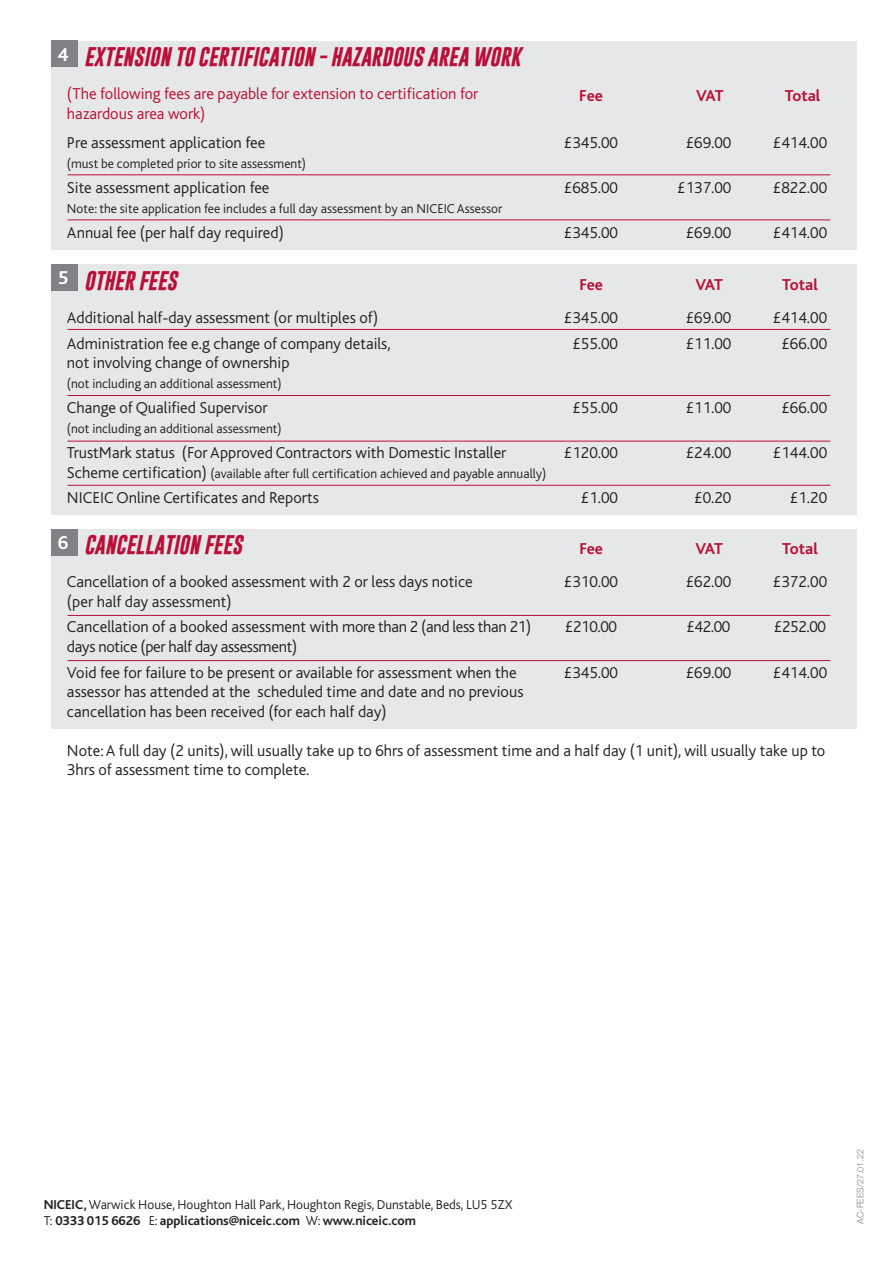
<style>
.page{position:relative;width:893px;height:1263px;background:#fff}
.page>*{position:absolute;margin:0;border:0;box-sizing:border-box;transform-origin:0 0}
.t1{font:italic 700 19.5px "Gobold";color:#b90f36}
.t2{font:700 19.5px "Bliss";color:#fff}
.t3{font:300 16.5px/19.5px "Bliss";color:#231f20}
.t4{font:300 16.5px "Bliss";color:#b90f36}
.t5{font:700 16.5px "Bliss";letter-spacing:-.01em;color:#b90f36}
.t6{font:300 16.5px "Bliss";letter-spacing:-.02em;color:#231f20}
.t7{font:300 13.5px "Bliss";color:#231f20}
.t8{font:700 13.5px "Bliss";letter-spacing:-.005em;color:#231f20}
.t9{font:300 9px "Helvetica Neue";color:#808285}
.s1{font-size:16.5px}
.s2{font-weight:700}
.s3{font-weight:300}
</style>
<div class="page">
<div style="left:51px;top:265px;width:806px;height:250px;background:#e6e7e9"></div>
<hr style="left:68px;top:395px;width:762px;height:1px;background:#b90f36">
<hr style="left:68px;top:441px;width:762px;height:1px;background:#b90f36">
<hr style="left:68px;top:485px;width:762px;height:1px;background:#b90f36">
<hr style="left:68px;top:329px;width:762px;height:1px;background:#b90f36">
<div style="left:51px;top:265px;width:26px;height:26px;background:#808285"></div>
<div style="left:51px;top:529px;width:806px;height:200px;background:#e6e7e9"></div>
<hr style="left:68px;top:615px;width:762px;height:1px;background:#b90f36">
<hr style="left:68px;top:660px;width:762px;height:1px;background:#b90f36">
<div style="left:51px;top:529px;width:26px;height:26px;background:#808285"></div>
<div style="left:51px;top:41px;width:806px;height:208px;background:#e6e7e9"></div>
<hr style="left:68px;top:219px;width:762px;height:1px;background:#b90f36">
<hr style="left:68px;top:174px;width:762px;height:1px;background:#b90f36">
<div style="left:51px;top:41px;width:26px;height:26px;background:#808285"></div>
<p class="t2" style="left:58px;top:47px;width:12px">4</p>
<p class="t1" style="left:84px;top:48px;width:438px">EXTENSION TO CERTIFICATION - HAZARDOUS AREA WORK</p>
<p class="t4" style="left:67px;top:88px;width:413px">(The following fees are payable for extension to certification for</p>
<p class="t5" style="left:579px;top:89px;width:25px">Fee</p>
<p class="t5" style="left:696px;top:89px;width:29px">VAT</p>
<p class="t5" style="left:785px;top:89px;width:37px">Total</p>
<p class="t4" style="left:67px;top:107px;width:140px">hazardous area work)</p>
<p class="t3" style="left:67px;top:134px;width:200px">Pre assessment application fee</p>
<p class="t3" style="left:564px;top:134px;width:56px">£345.00</p>
<p class="t3" style="left:686px;top:134px;width:47px">£69.00</p>
<p class="t3" style="left:773px;top:134px;width:56px">£414.00</p>
<p class="t7" style="left:67px;top:158px;width:241px">(must be completed prior to site assessment)</p>
<p class="t3" style="left:67px;top:179px;width:204px">Site assessment application fee</p>
<p class="t3" style="left:564px;top:179px;width:56px">£685.00</p>
<p class="t3" style="left:677px;top:179px;width:56px">£137.00</p>
<p class="t3" style="left:773px;top:179px;width:56px">£822.00</p>
<p class="t7" style="left:67px;top:203px;width:437px">Note: the site application fee includes a full day assessment by an NICEIC Assessor</p>
<p class="t3" style="left:67px;top:224px;width:218px">Annual fee (per half day required)</p>
<p class="t3" style="left:564px;top:224px;width:56px">£345.00</p>
<p class="t3" style="left:686px;top:224px;width:47px">£69.00</p>
<p class="t3" style="left:773px;top:224px;width:56px">£414.00</p>
<p class="t2" style="left:58px;top:270px;width:12px">5</p>
<p class="t1" style="left:84px;top:272px;width:94px">OTHER FEES</p>
<p class="t5" style="left:579px;top:278px;width:25px">Fee</p>
<p class="t5" style="left:695px;top:278px;width:29px">VAT</p>
<p class="t5" style="left:782px;top:278px;width:37px">Total</p>
<p class="t3" style="left:67px;top:309px;width:313px">Additional half-day assessment (or multiples of)</p>
<p class="t3" style="left:564px;top:309px;width:56px">£345.00</p>
<p class="t3" style="left:686px;top:309px;width:47px">£69.00</p>
<p class="t3" style="left:773px;top:309px;width:56px">£414.00</p>
<p class="t3" style="left:67px;top:335px;width:325px">Administration fee e.g change of company details,</p>
<p class="t3" style="left:572px;top:335px;width:47px">£55.00</p>
<p class="t3" style="left:686px;top:335px;width:47px">£11.00</p>
<p class="t3" style="left:781px;top:335px;width:47px">£66.00</p>
<p class="t3" style="left:67px;top:354px;width:224px">not involving change of ownership</p>
<p class="t7" style="left:67px;top:378px;width:216px">(not including an additional assessment)</p>
<p class="t3" style="left:67px;top:399px;width:202px">Change of Qualified Supervisor</p>
<p class="t3" style="left:572px;top:399px;width:47px">£55.00</p>
<p class="t3" style="left:686px;top:399px;width:47px">£11.00</p>
<p class="t3" style="left:781px;top:399px;width:47px">£66.00</p>
<p class="t7" style="left:67px;top:423px;width:216px">(not including an additional assessment)</p>
<p class="t3" style="left:67px;top:444px;width:441px">TrustMark status (For Approved Contractors with Domestic Installer</p>
<p class="t3" style="left:564px;top:444px;width:56px">£120.00</p>
<p class="t3" style="left:686px;top:444px;width:47px">£24.00</p>
<p class="t3" style="left:773px;top:444px;width:56px">£144.00</p>
<p class="t7" style="left:67px;top:468px;width:481px"><span class="s1">Scheme certification)</span> (available after full certification achieved and payable annually)</p>
<p class="t3" style="left:67px;top:489px;width:253px">NICEIC Online Certificates and Reports</p>
<p class="t3" style="left:581px;top:489px;width:39px">£1.00</p>
<p class="t3" style="left:694px;top:489px;width:39px">£0.20</p>
<p class="t3" style="left:790px;top:489px;width:39px">£1.20</p>
<p class="t2" style="left:58px;top:535px;width:12px">6</p>
<p class="t1" style="left:84px;top:536px;width:160px">CANCELLATION FEES</p>
<p class="t5" style="left:579px;top:542px;width:25px">Fee</p>
<p class="t5" style="left:695px;top:542px;width:29px">VAT</p>
<p class="t5" style="left:782px;top:542px;width:37px">Total</p>
<p class="t3" style="left:67px;top:574px;width:407px">Cancellation of a booked assessment with 2 or less days notice</p>
<p class="t3" style="left:564px;top:574px;width:56px">£310.00</p>
<p class="t3" style="left:686px;top:574px;width:47px">£62.00</p>
<p class="t3" style="left:773px;top:574px;width:56px">£372.00</p>
<p class="t3" style="left:67px;top:593px;width:166px">(per half day assessment)</p>
<p class="t3" style="left:67px;top:619px;width:466px">Cancellation of a booked assessment with more than 2 (and less than 21)</p>
<p class="t3" style="left:565px;top:619px;width:54px">£210.00</p>
<p class="t3" style="left:686px;top:619px;width:46px">£42.00</p>
<p class="t3" style="left:774px;top:619px;width:54px">£252.00</p>
<p class="t6" style="left:67px;top:640px;width:232px">days notice (per half day assessment)</p>
<p class="t3" style="left:67px;top:664px;width:451px">Void fee for failure to be present or available for assessment when the</p>
<p class="t3" style="left:564px;top:664px;width:56px">£345.00</p>
<p class="t3" style="left:686px;top:664px;width:47px">£69.00</p>
<p class="t3" style="left:773px;top:664px;width:56px">£414.00</p>
<p class="t3" style="left:67px;top:683px;width:458px">assessor has attended at the scheduled time and date and no previous</p>
<p class="t3" style="left:67px;top:703px;width:321px">cancellation has been received (for each half day)</p>
<p class="t3" style="left:67px;top:742px;width:760px">Note: A full day (2 units), will usually take up to 6hrs of assessment time and a half day (1 unit), will usually take up to<br>3hrs of assessment time to complete.</p>
<p class="t7" style="left:44px;top:1199px;width:470px"><span class="s2">NICEIC,</span>Warwick House, Houghton Hall Park, Houghton Regis, Dunstable, Beds, LU5 5ZX</p>
<p class="t8" style="left:44px;top:1215px;width:374px"><span class="s3">T:</span> 0333 015 6626 <span class="s3">E:</span> applications@niceic.com <span class="s3">W:</span> www.niceic.com</p>
<p class="t9" style="left:855px;top:1224px;width:76px;rotate:-90deg">AC-FEES/27.01.22</p>
</div>
